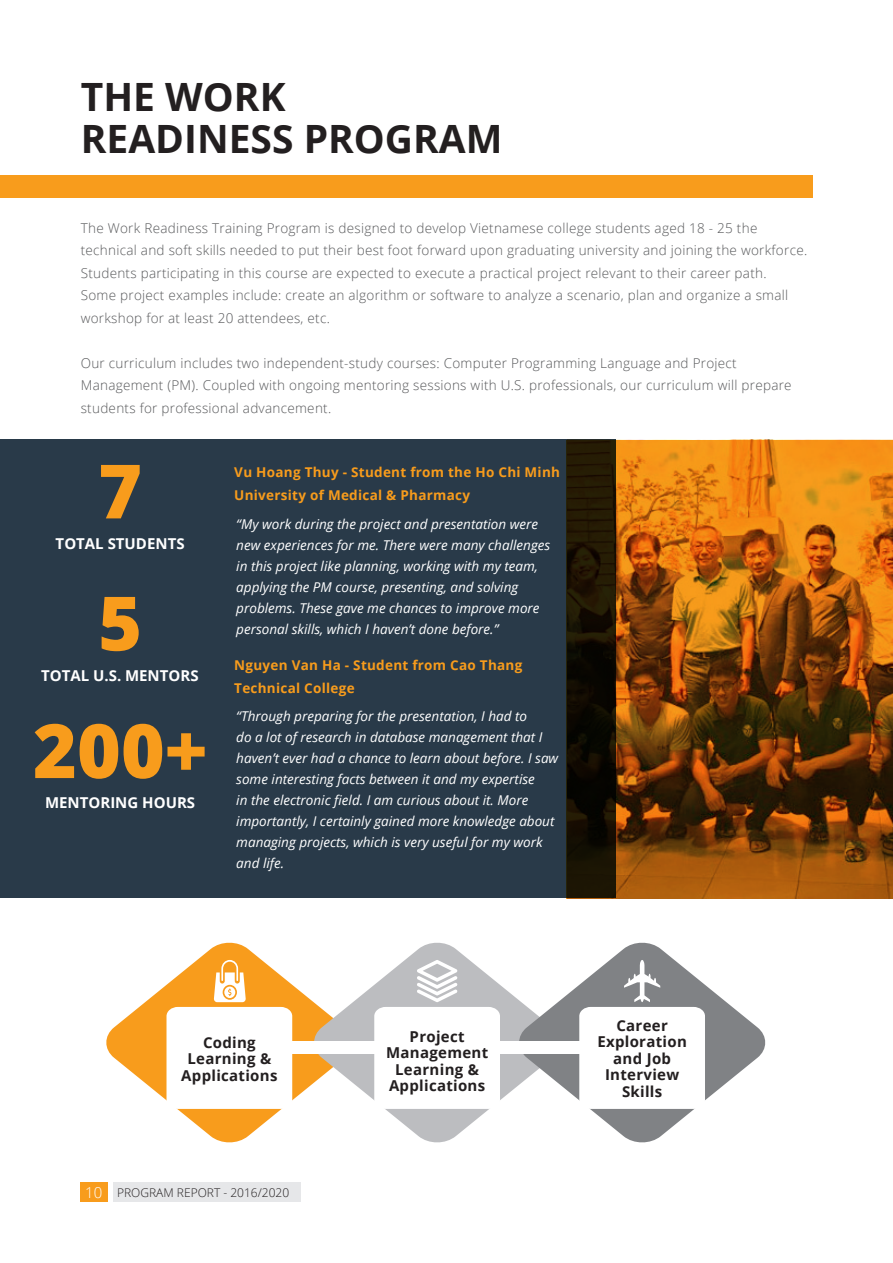
<style>
.page{position:relative;width:893px;height:1263px;background:#fff}
.page>*{position:absolute;margin:0;border:0;box-sizing:border-box;transform-origin:0 0}
.t1{font:800 75px "Open Sans";color:#f89c1c}
.t2{font:700 39px/42px "Open Sans";color:#231f20}
.Small_text{font:700 15px/16.5px "Open Sans";letter-spacing:.02em;color:#231f20;text-align:center}
.Subtitle02{font:700 15px "Open Sans";color:#fff}
.Small_text-2{font:300 13.5px/22.5px "Open Sans";letter-spacing:.02em;color:#57585a}
.Description{font:italic 13.5px/21px "Open Sans";color:#fff}
.Small_text-3{font:700 13.5px/22.5px "Open Sans";letter-spacing:.02em;color:#f89c1c}
.t3{font:300 12px "Open Sans";color:#231f20}
.s1{font-size:15px;color:#fff}
</style>
<div class="page">
<svg style="left:106px;top:942px;width:205px;height:201px"></svg>
<svg style="left:311px;top:942px;width:205px;height:201px"></svg>
<svg style="left:516px;top:942px;width:250px;height:201px"></svg>
<div style="left:281px;top:1041px;width:327px;height:13px;background:#fff"></div>
<div style="left:0;top:439px;width:615px;height:459px;background:#293a49"></div>
<svg style="left:566px;top:440px;width:327px;height:458px;background:#86490b"></svg>
<div style="left:0;top:176px;width:813px;height:22px;background:#f89c1c"></div>
<svg style="left:374px;top:960px;width:126px;height:149px"></svg>
<svg style="left:579px;top:960px;width:126px;height:149px"></svg>
<svg style="left:167px;top:960px;width:125px;height:149px"></svg>
<div style="left:81px;top:1182px;width:27px;height:20px;background:#f89c1c"></div>
<div style="left:114px;top:1182px;width:187px;height:20px;background:#e6e7e9"></div>
<p class="t2" style="left:81px;top:75px;width:423px">THE WORK<br>READINESS PROGRAM</p>
<p class="Small_text-2" style="left:81px;top:216px;width:728px">The Work Readiness Training Program is designed to develop Vietnamese college students aged 18 - 25 the technical and soft skills needed to put their best foot forward upon graduating university and joining the workforce.<br>Students participating in this course are expected to execute a practical project relevant to their career path.<br>Some project examples include: create an algorithm or software to analyze a scenario, plan and organize a small workshop for at least 20 attendees, etc.</p>
<p class="Small_text-2" style="left:81px;top:351px;width:712px">Our curriculum includes two independent-study courses: Computer Programming Language and Project<br>Management (PM). Coupled with ongoing mentoring sessions with U.S. professionals, our curriculum will prepare students for professional advancement.</p>
<p class="t1" style="left:98px;top:434px;width:45px">7</p>
<p class="Subtitle02" style="left:56px;top:532px;width:130px">TOTAL STUDENTS</p>
<p class="t1" style="left:98px;top:566px;width:45px">5</p>
<p class="Subtitle02" style="left:41px;top:665px;width:159px">TOTAL U.S. MENTORS</p>
<p class="t1" style="left:33px;top:694px;width:176px">200+</p>
<p class="Subtitle02" style="left:45px;top:792px;width:152px">MENTORING HOURS</p>
<p class="Small_text-3" style="left:234px;top:461px;width:327px">Vu Hoang Thuy - Student from the Ho Chi Minh<br>University of Medical &amp; Pharmacy</p>
<p class="Description" style="left:236px;top:513px;width:315px">“My work during the project and presentation were new experiences for me. There were many challenges in this project like planning, working with my team, applying the PM course, presenting, and solving problems. These gave me chances to improve more personal skills, which I haven’t done before.”</p>
<p class="Small_text-3" style="left:234px;top:654px;width:290px">Nguyen Van Ha - Student from Cao Thang<br>Technical College</p>
<p class="Description" style="left:236px;top:705px;width:323px">“Through preparing for the presentation, I had to<br>do a lot of research in database management that I haven’t ever had a chance to learn about before. I saw some interesting facts between it and my expertise<br>in the electronic field. I am curious about it. More importantly, I certainly gained more knowledge about managing projects, which is very useful for my work and life.</p>
<p class="Small_text" style="left:181px;top:1034px;width:98px">Coding<br>Learning &amp;<br>Applications</p>
<p class="t3" style="left:85px;top:1184px;width:206px"><span class="s1">10</span> PROGRAM REPORT - 2016/2020</p>
<p class="Small_text" style="left:386px;top:1028px;width:104px">Project<br>Management<br>Learning &amp;<br>Applications</p>
<p class="Small_text" style="left:597px;top:1016px;width:91px">Career<br>Exploration and Job<br>Interview<br>Skills</p>
</div>
